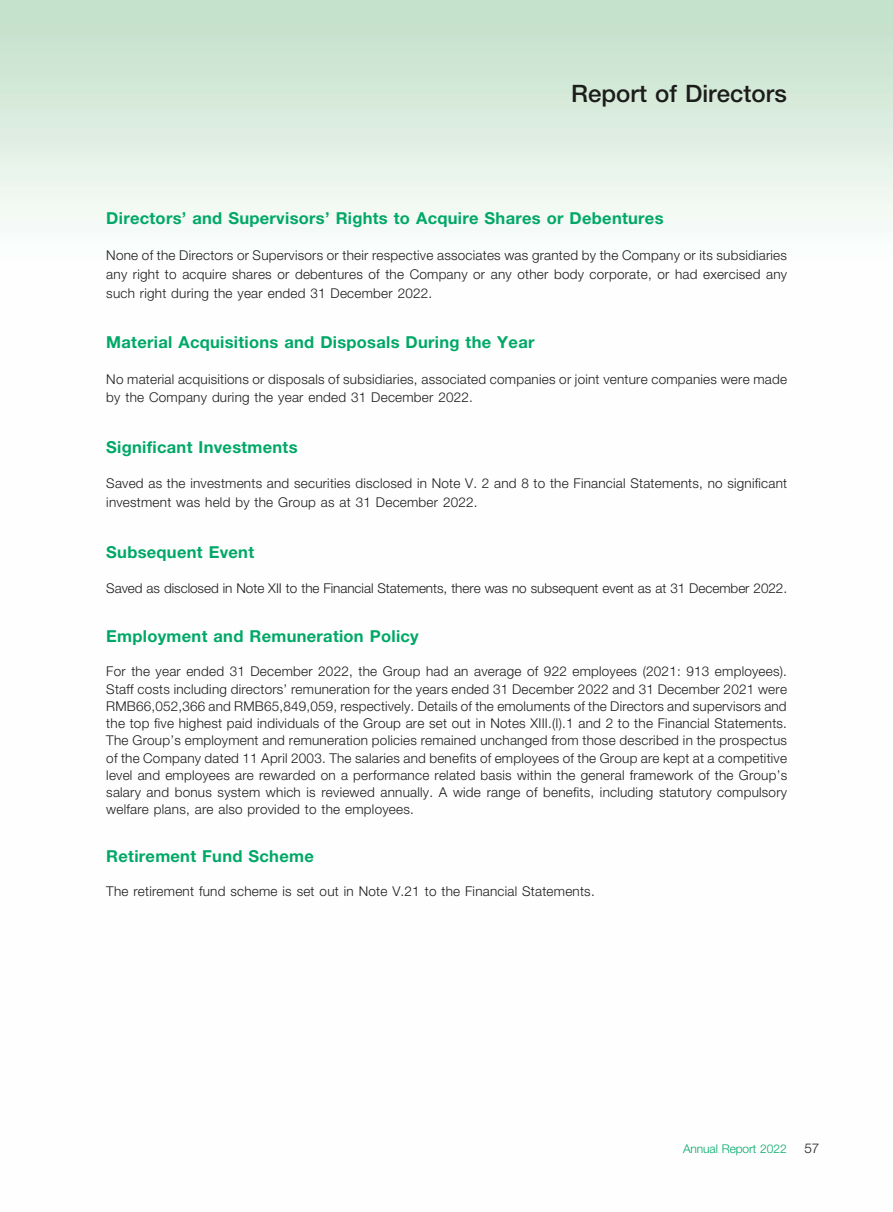
<style>
.page{position:relative;width:893px;height:1212px;background:#fff}
.page>*{position:absolute;margin:0;border:0;box-sizing:border-box;transform-origin:0 0}
.t1{font:500 24px "Helvetica Neue LT Std";color:#1c1c1b}
.t2{font:700 16.5px "Helvetica Neue LT Std";letter-spacing:.015em;color:#00a867}
.t3{font:300 13.5px/17.2px "Helvetica Neue LT Std";letter-spacing:.015em;color:#1c1c1b;text-align:justify}
.t4{font:300 13.5px "Helvetica Neue LT Std";letter-spacing:-.005em;color:#1c1c1b}
.t5{font:300 12px "Helvetica Neue LT Std";letter-spacing:-.005em;color:#00a867}
</style>
<div class="page">
<h1 class="t1" style="left:571px;top:79px;width:217px">Report of Directors</h1>
<p class="t2" style="left:106px;top:208px;width:559px">Directors’ and Supervisors’ Rights to Acquire Shares or Debentures</p>
<p class="t3" style="left:106px;top:246px;width:682px;line-height:18.8px">None of the Directors or Supervisors or their respective associates was granted by the Company or its subsidiaries any right to acquire shares or debentures of the Company or any other body corporate, or had exercised any such right during the year ended 31 December 2022.</p>
<p class="t2" style="left:106px;top:332px;width:430px">Material Acquisitions and Disposals During the Year</p>
<p class="t3" style="left:106px;top:369px;width:682px;line-height:18.8px">No material acquisitions or disposals of subsidiaries, associated companies or joint venture companies were made by the Company during the year ended 31 December 2022.</p>
<p class="t2" style="left:106px;top:437px;width:193px">Significant Investments</p>
<p class="t3" style="left:106px;top:474px;width:682px;line-height:18.8px">Saved as the investments and securities disclosed in Note V. 2 and 8 to the Financial Statements, no significant investment was held by the Group as at 31 December 2022.</p>
<p class="t2" style="left:106px;top:541px;width:149px">Subsequent Event</p>
<p class="t4" style="left:106px;top:580px;width:682px">Saved as disclosed in Note XII to the Financial Statements, there was no subsequent event as at 31 December 2022.</p>
<p class="t2" style="left:106px;top:626px;width:314px">Employment and Remuneration Policy</p>
<p class="t3" style="left:106px;top:662px;width:682px">For the year ended 31 December 2022, the Group had an average of 922 employees (2021: 913 employees).<br>Staff costs including directors’ remuneration for the years ended 31 December 2022 and 31 December 2021 were RMB66,052,366 and RMB65,849,059, respectively. Details of the emoluments of the Directors and supervisors and the top five highest paid individuals of the Group are set out in Notes XIII.(I).1 and 2 to the Financial Statements.<br>The Group’s employment and remuneration policies remained unchanged from those described in the prospectus of the Company dated 11 April 2003. The salaries and benefits of employees of the Group are kept at a competitive level and employees are rewarded on a performance related basis within the general framework of the Group’s salary and bonus system which is reviewed annually. A wide range of benefits, including statutory compulsory welfare plans, are also provided to the employees.</p>
<p class="t2" style="left:106px;top:845px;width:209px">Retirement Fund Scheme</p>
<p class="t3" style="left:106px;top:882px;width:490px">The retirement fund scheme is set out in Note V.21 to the Financial Statements.</p>
<p class="t5" style="left:683px;top:1142px;width:105px">Annual Report 2022</p>
<p class="t3" style="left:804px;top:1139px;width:16px">57</p>
</div>
